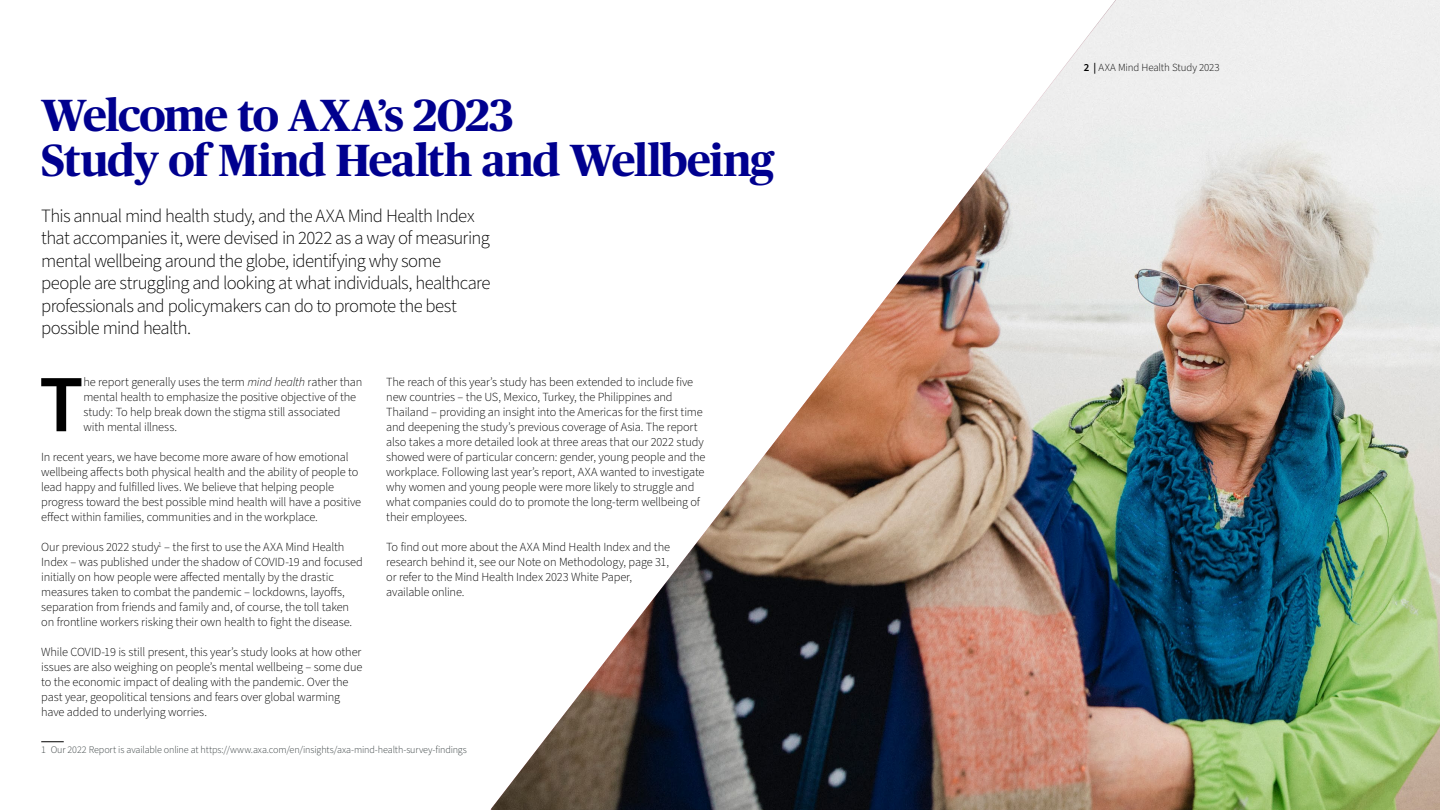
<style>
.page{position:relative;width:1440px;height:810px;background:#fff}
.page>*{position:absolute;margin:0;border:0;box-sizing:border-box;transform-origin:0 0}
.t1{font:600 81.15px "Source Sans Pro";color:#000}
.t2{font:700 45px/45px "Publico Headline";letter-spacing:-.025em;color:#00008f}
.t3{font:300 18.75px/22.5px "Source Sans Pro";letter-spacing:-.035em;color:#000}
.t4{font:300 12.38px/15px "Source Sans Pro";letter-spacing:-.015em;color:#000}
.t5{font:300 10.88px "Source Sans Pro";letter-spacing:-.01em;color:#000}
.t6{font:300 10.12px "Source Sans Pro";letter-spacing:-.01em;color:#343c3d}
.s1{font-style:italic}
.s2{font-weight:600}
</style>
<div class="page">
<img style="left:491px;top:0;width:949px;height:810px">
<svg style="left:41px;top:741px;width:23px;height:1px"></svg>
<h2 class="t2" style="left:41px;top:90px;width:735px">Welcome to AXA’s 2023<br>Study of Mind Health and Wellbeing</h2>
<p class="t3" style="left:41px;top:205px;width:451px">This annual mind health study, and the AXA Mind Health Index that accompanies it, were devised in 2022 as a way of measuring mental wellbeing around the globe, identifying why some people are struggling and looking at what individuals, healthcare professionals and policymakers can do to promote the best possible mind health.</p>
<p class="t4" style="left:386px;top:375px;width:321px">The reach of this year’s study has been extended to include five new countries – the US, Mexico, Turkey, the Philippines and Thailand – providing an insight into the Americas for the first time and deepening the study’s previous coverage of Asia. The report also takes a more detailed look at three areas that our 2022 study showed were of particular concern: gender, young people and the workplace. Following last year’s report, AXA wanted to investigate why women and young people were more likely to struggle and what companies could do to promote the long-term wellbeing of their employees.</p>
<p class="t4" style="left:386px;top:540px;width:285px">To find out more about the AXA Mind Health Index and the research behind it, see our Note on Methodology, page 31, or refer to the Mind Health Index 2023 White Paper, available online.</p>
<h1 class="t1" style="left:39px;top:350px;width:46px">T</h1>
<p class="t4" style="left:83px;top:375px;width:280px">he report generally uses the term <span class="s1">mind health</span> rather than mental health to emphasize the positive objective of the study: To help break down the stigma still associated with mental illness.</p>
<p class="t4" style="left:41px;top:450px;width:322px">In recent years, we have become more aware of how emotional wellbeing affects both physical health and the ability of people to lead happy and fulfilled lives. We believe that helping people progress toward the best possible mind health will have a positive effect within families, communities and in the workplace.</p>
<p class="t4" style="left:41px;top:540px;width:323px">Our previous 2022 study<sup>1</sup> – the first to use the AXA Mind Health Index – was published under the shadow of COVID-19 and focused initially on how people were affected mentally by the drastic measures taken to combat the pandemic – lockdowns, layoffs, separation from friends and family and, of course, the toll taken on frontline workers risking their own health to fight the disease.</p>
<p class="t4" style="left:41px;top:645px;width:323px">While COVID-19 is still present, this year’s study looks at how other issues are also weighing on people’s mental wellbeing – some due to the economic impact of dealing with the pandemic. Over the past year, geopolitical tensions and fears over global warming have added to underlying worries.</p>
<p class="t6" style="left:41px;top:743px;width:427px">1 Our 2022 Report is available online at https://www.axa.com/en/insights/axa-mind-health-survey-findings</p>
<p class="t5" style="left:1084px;top:60px;width:137px"><span class="s2">2 |</span> AXA Mind Health Study 2023</p>
</div>
